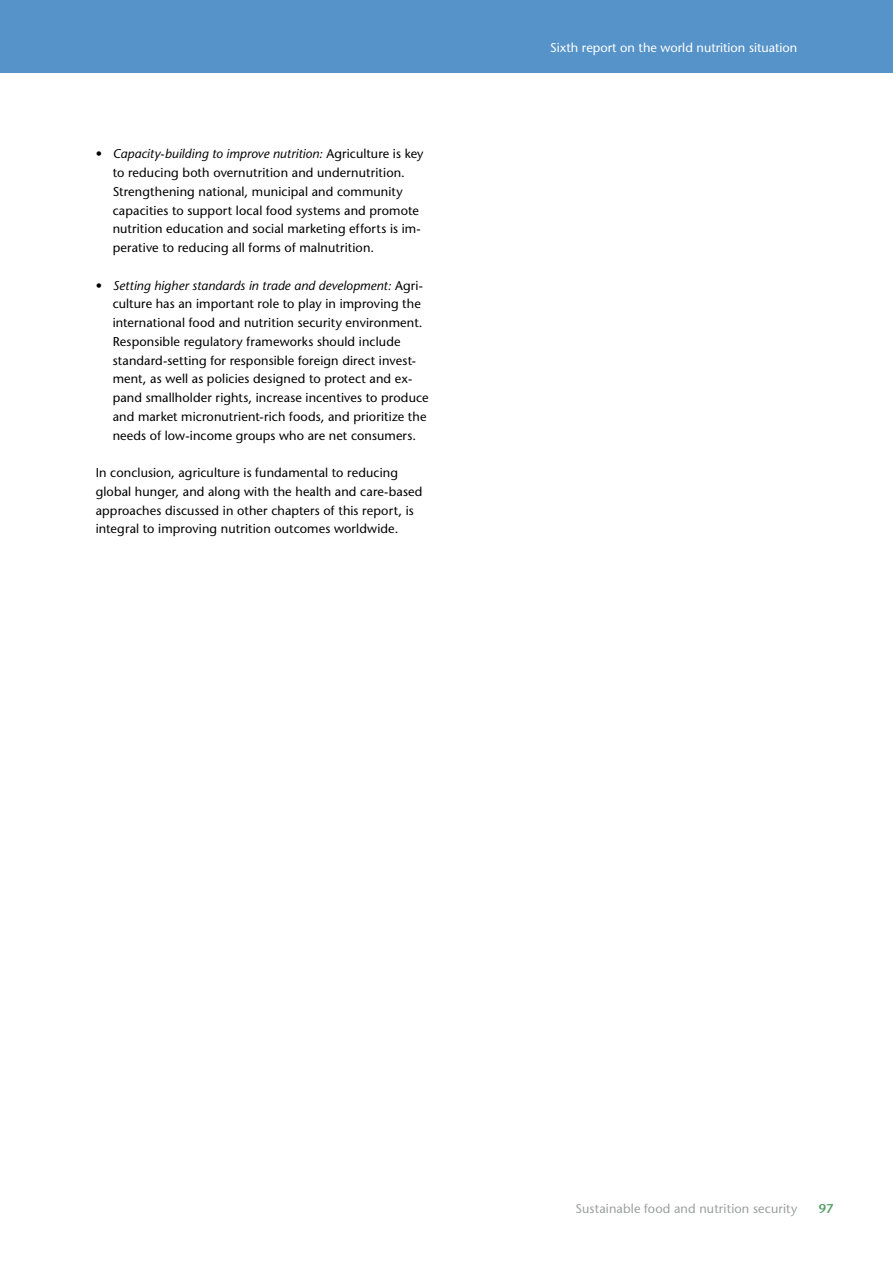
<style>
.page{position:relative;width:893px;height:1263px;background:#fff}
.page>*{position:absolute;margin:0;border:0;box-sizing:border-box;transform-origin:0 0}
.t1{font:500 12.75px/18.8px "Stone Sans Std";letter-spacing:.01em;color:#000}
.t2{font:500 12.75px "Stone Sans Std";color:#fff}
.t3{font:500 12.75px "Stone Sans Std";letter-spacing:.01em;color:#9c9e9f}
.t4{font:600 12.75px "Stone Sans Std";color:#579f67}
.s1{font-style:italic}
</style>
<div class="page">
<div style="left:0;top:0;width:893px;height:72px;background:#5693c9"></div>
<p class="t1" style="left:113px;top:145px;width:312px;text-indent:-17px">• <span class="s1">Capacity-building to improve nutrition:</span> Agriculture is key to reducing both overnutrition and undernutrition.<br>Strengthening national, municipal and community capacities to support local food systems and promote nutrition education and social marketing efforts is im&shy;perative to reducing all forms of malnutrition.</p>
<p class="t1" style="left:113px;top:276px;width:317px;text-indent:-17px">• <span class="s1">Setting higher standards in trade and development:</span> Agri&shy;culture has an important role to play in improving the international food and nutrition security environment.<br>Responsible regulatory frameworks should include standard-setting for responsible foreign direct invest&shy;ment, as well as policies designed to protect and ex&shy;pand smallholder rights, increase incentives to produce and market micronutrient-rich foods, and prioritize the needs of low-income groups who are net consumers.</p>
<p class="t1" style="left:96px;top:463px;width:328px">In conclusion, agriculture is fundamental to reducing global hunger, and along with the health and care-based approaches discussed in other chapters of this report, is integral to improving nutrition outcomes worldwide.</p>
<p class="t2" style="left:550px;top:40px;width:249px">Sixth report on the world nutrition situation</p>
<p class="t3" style="left:575px;top:1201px;width:223px">Sustainable food and nutrition security</p>
<p class="t4" style="left:819px;top:1201px;width:16px">97</p>
</div>
